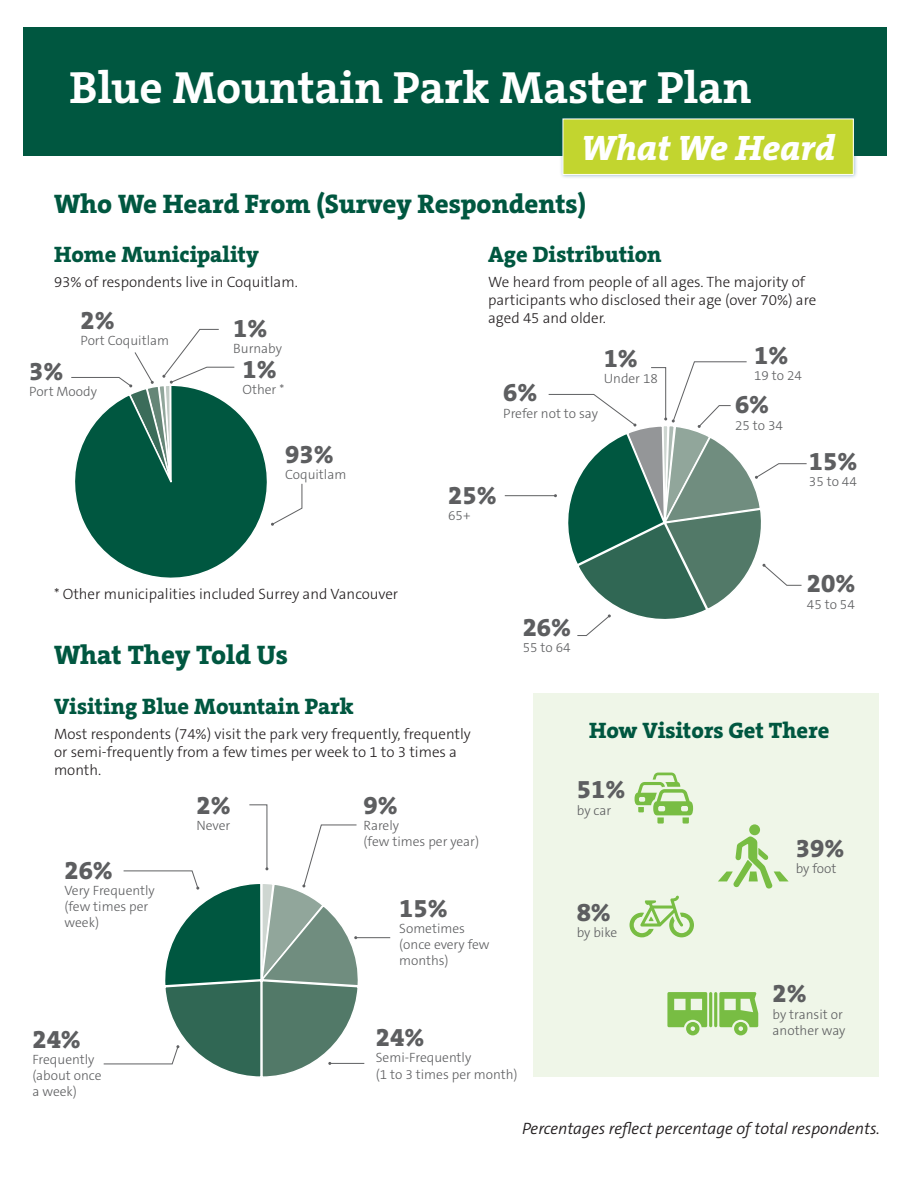
<style>
.page{position:relative;width:918px;height:1188px;background:#fff}
.page>*{position:absolute;margin:0;border:0;box-sizing:border-box;transform-origin:0 0}
.t1{font:700 45.45px "The Serif C5";color:#fff}
.body{font:italic 800 35.7px "The Serif C5";color:#fff}
.SUBHEAD1{font:800 27px "The Serif C5";color:#005740}
.t2{font:800 25.95px "The Serif C5";color:#5d5e60}
.Paragraph_Style_6{font:800 22.5px "The Serif C5";color:#005740}
.t3{font:italic 300 16.5px "The Sans C5";color:#231f20}
.Paragraph_Style_2{font:300 15px/18px "The Sans C5";color:#231f20}
.t4{font:300 13.5px/16.2px "The Sans C5";color:#5d5e60}
</style>
<div class="page">
<div style="left:23px;top:27px;width:864px;height:128px;background:#005740"></div>
<div style="left:559px;top:115px;width:300px;height:65px;background:#004f7d;opacity:.4"></div>
<div style="left:563px;top:119px;width:290px;height:55px;background:#c2d52f"></div>
<div style="left:562px;top:118px;width:292px;height:57px;border:1px solid #fff"></div>
<div style="left:534px;top:693px;width:345px;height:384px;background:#eff6e8"></div>
<hr style="left:330px;top:1063px;width:34px;height:1px;background:#5f6062">
<hr style="left:356px;top:937px;width:34px;height:1px;background:#5f6062">
<svg style="left:283px;top:824px;width:77px;height:250px"></svg>
<hr style="left:505px;top:495px;width:50px;height:1px;background:#5f6062">
<svg style="left:548px;top:361px;width:259px;height:275px"></svg>
<svg style="left:283px;top:483px;width:20px;height:36px"></svg>
<svg style="left:71px;top:329px;width:164px;height:55px"></svg>
<svg style="left:75px;top:384px;width:208px;height:693px"></svg>
<svg style="left:667px;top:992px;width:91px;height:43px"></svg>
<svg style="left:635px;top:773px;width:58px;height:51px"></svg>
<svg style="left:630px;top:896px;width:64px;height:41px"></svg>
<svg style="left:718px;top:824px;width:71px;height:65px"></svg>
<p class="t1" style="left:70px;top:59px;width:684px">Blue Mountain Park Master Plan</p>
<p class="body" style="left:581px;top:125px;width:256px">What We Heard</p>
<p class="SUBHEAD1" style="left:54px;top:186px;width:534px">Who We Heard From (Survey Respondents)</p>
<p class="Paragraph_Style_6" style="left:54px;top:240px;width:206px">Home Municipality</p>
<p class="Paragraph_Style_2" style="left:54px;top:273px;width:245px">93% of respondents live in Coquitlam.</p>
<p class="Paragraph_Style_6" style="left:488px;top:240px;width:175px">Age Distribution</p>
<p class="Paragraph_Style_2" style="left:488px;top:273px;width:330px">We heard from people of all ages. The majority of participants who disclosed their age (over 70%) are aged 45 and older.</p>
<p class="t2" style="left:80px;top:304px;width:36px">2%</p>
<p class="t4" style="left:80px;top:333px;width:90px">Port Coquitlam</p>
<p class="t2" style="left:233px;top:311px;width:36px">1%</p>
<p class="t4" style="left:233px;top:340px;width:50px">Burnaby</p>
<p class="t2" style="left:754px;top:338px;width:36px">1%</p>
<p class="t4" style="left:754px;top:367px;width:49px">19 to 24</p>
<p class="t2" style="left:735px;top:388px;width:36px">6%</p>
<p class="t4" style="left:735px;top:417px;width:49px">25 to 34</p>
<p class="t2" style="left:604px;top:342px;width:36px">1%</p>
<p class="t4" style="left:604px;top:371px;width:56px">Under 18</p>
<p class="t2" style="left:242px;top:352px;width:36px">1%</p>
<p class="t4" style="left:242px;top:381px;width:43px">Other *</p>
<p class="t2" style="left:29px;top:355px;width:36px">3%</p>
<p class="t4" style="left:29px;top:384px;width:69px">Port Moody</p>
<p class="t2" style="left:503px;top:376px;width:36px">6%</p>
<p class="t4" style="left:503px;top:405px;width:96px">Prefer not to say</p>
<p class="t2" style="left:285px;top:438px;width:50px">93%</p>
<p class="t4" style="left:285px;top:467px;width:63px">Coquitlam</p>
<p class="Paragraph_Style_2" style="left:54px;top:585px;width:346px">* Other municipalities included Surrey and Vancouver</p>
<p class="t2" style="left:448px;top:479px;width:50px">25%</p>
<p class="t4" style="left:448px;top:508px;width:24px">65+</p>
<p class="t2" style="left:809px;top:444px;width:50px">15%</p>
<p class="t4" style="left:809px;top:473px;width:49px">35 to 44</p>
<p class="t2" style="left:807px;top:567px;width:50px">20%</p>
<p class="t4" style="left:807px;top:596px;width:49px">45 to 54</p>
<p class="t2" style="left:523px;top:610px;width:50px">26%</p>
<p class="t4" style="left:523px;top:639px;width:49px">55 to 64</p>
<p class="SUBHEAD1" style="left:54px;top:638px;width:236px">What They Told Us</p>
<p class="Paragraph_Style_6" style="left:54px;top:692px;width:301px">Visiting Blue Mountain Park</p>
<p class="Paragraph_Style_2" style="left:54px;top:725px;width:418px">Most respondents (74%) visit the park very frequently, frequently or semi-frequently from a few times per week to 1 to 3 times a month.</p>
<p class="Paragraph_Style_6" style="left:589px;top:716px;width:242px">How Visitors Get There</p>
<p class="t2" style="left:64px;top:853px;width:50px">26%</p>
<p class="t4" style="left:64px;top:882px;width:92px">Very Frequently (few times per week)</p>
<p class="t2" style="left:32px;top:1022px;width:50px">24%</p>
<p class="t4" style="left:32px;top:1051px;width:71px">Frequently (about once a week)</p>
<p class="t2" style="left:197px;top:789px;width:36px">2%</p>
<p class="t4" style="left:197px;top:818px;width:35px">Never</p>
<p class="t2" style="left:364px;top:789px;width:36px">9%</p>
<p class="t4" style="left:364px;top:818px;width:117px">Rarely<br>(few times per year)</p>
<p class="t2" style="left:399px;top:891px;width:50px">15%</p>
<p class="t4" style="left:399px;top:920px;width:92px">Sometimes (once every few months)</p>
<p class="t2" style="left:376px;top:1021px;width:50px">24%</p>
<p class="t4" style="left:376px;top:1050px;width:143px">Semi-Frequently<br>(1 to 3 times per month)</p>
<p class="t2" style="left:577px;top:773px;width:50px">51%</p>
<p class="t4" style="left:577px;top:802px;width:36px">by car</p>
<p class="t2" style="left:577px;top:896px;width:36px">8%</p>
<p class="t4" style="left:577px;top:925px;width:42px">by bike</p>
<p class="t2" style="left:796px;top:832px;width:50px">39%</p>
<p class="t4" style="left:796px;top:861px;width:42px">by foot</p>
<p class="t2" style="left:773px;top:977px;width:36px">2%</p>
<p class="t4" style="left:773px;top:1006px;width:74px">by transit or another way</p>
<p class="t3" style="left:522px;top:1118px;width:359px">Percentages reflect percentage of total respondents.</p>
</div>
